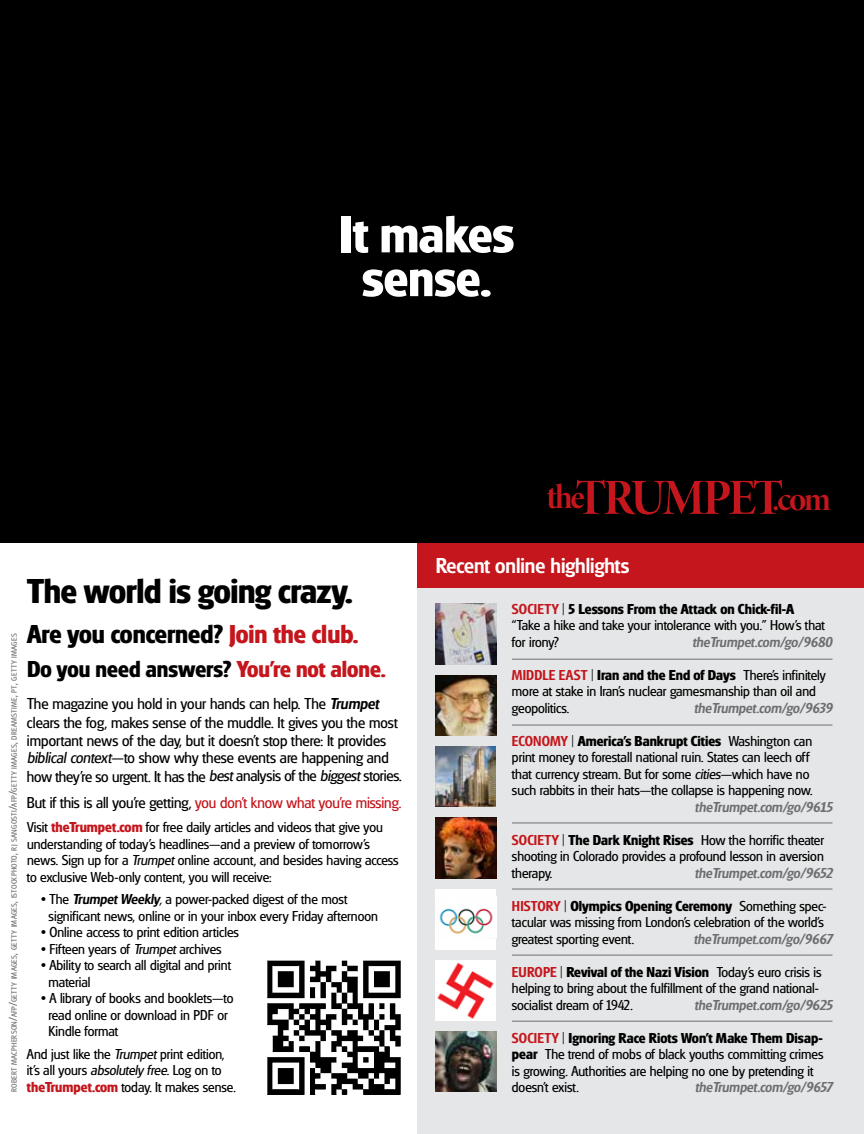
<style>
.page{position:relative;width:864px;height:1134px;background:#fff}
.page>*{position:absolute;margin:0;border:0;box-sizing:border-box;transform-origin:0 0}
.t1{font:700 54px/43.8px "Glasgow Pro";color:#fff;text-align:center}
.t2{font:50.85px "Minion Pro Bold Disp";color:#c4161c}
.t3{font:700 36px "Glasgow Pro";letter-spacing:-.01em;color:#000}
.t4{font:34.35px "Minion Pro Bold Disp";color:#c4161c}
.t5{font:700 27px "Glasgow Pro";color:#000}
.t6{font:700 24px "Glasgow Pro";color:#000}
.t7{font:500 22.5px "Glasgow Pro";color:#fff}
.t8{font:16.5px/18px "Glasgow Pro";color:#000}
.t9{font:16.5px "Glasgow Pro";letter-spacing:-.005em;color:#c4161c}
.t10{font:15px/16.5px "Glasgow Pro";color:#000}
.t11{font:italic 500 15px "Glasgow Pro";letter-spacing:-.1em;color:#6d6e71}
.t12{font:8.1px "Glasgow Pro";letter-spacing:.025em;color:#6d6e71;scale:1.04 1}
.s1{font-size:11.55px}
.s2{color:#c4161c}
.s3{font-weight:500;font-style:italic}
.s4{font-style:italic}
.s5{color:#000}
.s6{font-weight:700;color:#c4161c}
.s7{font-weight:800}
.s8{font-size:34.35px}
.s9{font-size:50.85px}
.s10{font-weight:500;color:#c4161c}
.s11{font-weight:300}
.s12{font-weight:700}
</style>
<div class="page">
<div style="left:418px;top:511px;width:446px;height:623px;background:#e5e6e7"></div>
<div style="left:418px;top:531px;width:446px;height:57px;background:#c4161c"></div>
<div style="left:0;top:0;width:864px;height:542px;background:#000"></div>
<img style="left:436px;top:604px;width:60px;height:60px">
<img style="left:436px;top:675px;width:60px;height:60px">
<img style="left:436px;top:746px;width:60px;height:61px">
<img style="left:436px;top:818px;width:60px;height:60px">
<div style="left:436px;top:889px;width:60px;height:60px;background:#fff"></div>
<img style="left:439px;top:908px;width:54px;height:26px">
<img style="left:436px;top:960px;width:60px;height:61px">
<img style="left:436px;top:1032px;width:60px;height:60px">
<hr style="left:512px;top:1021px;width:320px;height:1px;background:#6d6e71">
<hr style="left:512px;top:955px;width:320px;height:1px;background:#6d6e71">
<hr style="left:512px;top:889px;width:320px;height:1px;background:#6d6e71">
<hr style="left:512px;top:823px;width:320px;height:1px;background:#6d6e71">
<hr style="left:512px;top:725px;width:320px;height:1px;background:#6d6e71">
<hr style="left:512px;top:659px;width:320px;height:1px;background:#6d6e71">
<img style="left:267px;top:960px;width:134px;height:135px">
<h1 class="t1" style="left:339px;top:213px;width:176px">It makes sense.</h1>
<p class="t12" style="left:10px;top:1092px;width:442px;rotate:-90deg">robert macpherson<span class="s1">/</span>afp<span class="s1">/</span>getty images<span class="s1">,</span> getty images<span class="s1">,</span> istockphoto<span class="s1">,</span> rj sangosti<span class="s1">/</span>afp<span class="s1">/</span>getty images<span class="s1">,</span> dreamstime<span class="s1">,</span> pt<span class="s1">,</span> getty images</p>
<h3 class="t3" style="left:27px;top:570px;width:327px">The world is going crazy.</h3>
<h3 class="t5" style="left:27px;top:619px;width:333px">Are you concerned? <span class="s2">Join the club.</span></h3>
<h3 class="t6" style="left:27px;top:655px;width:360px">Do you need answers? <span class="s2">You’re not alone.</span></h3>
<p class="t8" style="left:27px;top:695px;width:376px">The magazine you hold in your hands can help. The <span class="s3">Trumpet </span>clears the fog, makes sense of the muddle. It gives you the most important news of the day, but it doesn’t stop there: It provides <span class="s4">biblicalcontext</span>—to show why these events are happening and how they’re so urgent. It has the <span class="s4">best</span>analysis of the <span class="s4">biggest</span>stories.</p>
<p class="t9" style="left:27px;top:794px;width:376px"><span class="s5">But if this is all you’re getting,</span> you don’t know what you’re missing.</p>
<p class="t10" style="left:27px;top:819px;width:373px">Visit <span class="s6">theTrumpet.com</span> for free daily articles and videos that give you understanding of today’s headlines—and a preview of tomorrow’s news. Sign up for a <span class="s4">Trumpet</span>online account, and besides having access to exclusive Web-only content, you will receive:</p>
<p class="t10" style="left:49px;top:891px;width:331px;text-indent:-8px"><span class="s7">•</span> The <span class="s3">TrumpetWeekly</span><span class="s4">,</span>a power-packed digest of the most significant news, online or in your inbox every Friday afternoon</p>
<p class="t10" style="left:41px;top:924px;width:200px"><span class="s7">•</span> Online access to print edition articles</p>
<p class="t10" style="left:41px;top:941px;width:182px"><span class="s7">•</span> Fifteen years of <span class="s4">Trumpet</span>archives</p>
<p class="t10" style="left:49px;top:957px;width:184px;text-indent:-8px"><span class="s7">•</span> Ability to search all digital and print material</p>
<p class="t10" style="left:49px;top:990px;width:186px;text-indent:-8px"><span class="s7">•</span> A library of books and booklets—to read online or download in PDF or<br>Kindle format</p>
<p class="t10" style="left:27px;top:1046px;width:199px">And just like the <span class="s4">Trumpet</span>print edition, it ’s all yours <span class="s4">absolutely free.</span>Log on to</p>
<p class="t10" style="left:27px;top:1079px;width:210px"><span class="s6">theTrumpet.com</span> today. It makes sense.</p>
<h2 class="t2" style="left:546px;top:467px;width:88px"><span class="s8">the</span>TRUMPE</h2>
<h3 class="t4" style="left:753px;top:479px;width:80px"><span class="s9">T</span>.com</h3>
<h3 class="t7" style="left:436px;top:552px;width:195px">RECENT ONLINE HIGHLIGHTS</h3>
<p class="t10" style="left:512px;top:600px;width:315px"><span class="s10">SOCIETY</span> <span class="s11">|</span> <span class="s12">5 Lessons From the Attack on Chick-fil-A </span>“Take a hike and take your intolerance with you.” How’s that for irony?</p>
<p class="t11" style="left:693px;top:633px;width:144px">theTrumpet.com/go/9680</p>
<p class="t10" style="left:512px;top:666px;width:315px"><span class="s10">MIDDLE EAST</span> <span class="s11">|</span> <span class="s12">Iran and the End of Days</span> There’s infinitely more at stake in Iran’s nuclear gamesmanship than oil and geopolitics.</p>
<p class="t11" style="left:694px;top:699px;width:143px">theTrumpet.com/go/9639</p>
<p class="t10" style="left:512px;top:732px;width:302px"><span class="s10">ECONOMY</span> <span class="s11">|</span> <span class="s12">America’s Bankrupt Cities</span> Washington can print money to forestall national ruin. States can leech off that currency stream. But for some <span class="s4">cities</span>—which have no such rabbits in their hats—the collapse is happening now.</p>
<p class="t11" style="left:695px;top:798px;width:142px">theTrumpet.com/go/9615</p>
<p class="t10" style="left:512px;top:831px;width:314px;text-align:justify"><span class="s10">SOCIETY</span> <span class="s11">|</span> <span class="s12">The Dark Knight Rises</span> How the horrific theater shooting in Colorado provides a profound lesson in aversion therapy.</p>
<p class="t11" style="left:695px;top:864px;width:142px">theTrumpet.com/go/9652</p>
<p class="t10" style="left:512px;top:897px;width:316px"><span class="s10">HISTORY</span> <span class="s11">|</span> <span class="s12">Olympics Opening Ceremony</span> Something spec&shy;tacular was missing from London’s celebration of the world’s greatest sporting event.</p>
<p class="t11" style="left:694px;top:930px;width:143px">theTrumpet.com/go/9667</p>
<p class="t10" style="left:512px;top:963px;width:311px"><span class="s10">EUROPE</span> <span class="s11">|</span> <span class="s12">Revival of the Nazi Vision</span> Today’s euro crisis is helping to bring about the fulfillment of the grand national&shy;socialist dream of 1942.</p>
<p class="t11" style="left:694px;top:996px;width:142px">theTrumpet.com/go/9625</p>
<p class="t10" style="left:512px;top:1029px;width:313px"><span class="s10">SOCIETY</span> <span class="s11">|</span> <span class="s12">Ignoring Race Riots Won’t Make Them Disap&shy;pear</span> The trend of mobs of black youths committing crimes is growing. Authorities are helping no one by pretending it doesn’t exist.</p>
<p class="t11" style="left:695px;top:1078px;width:142px">theTrumpet.com/go/9657</p>
</div>
